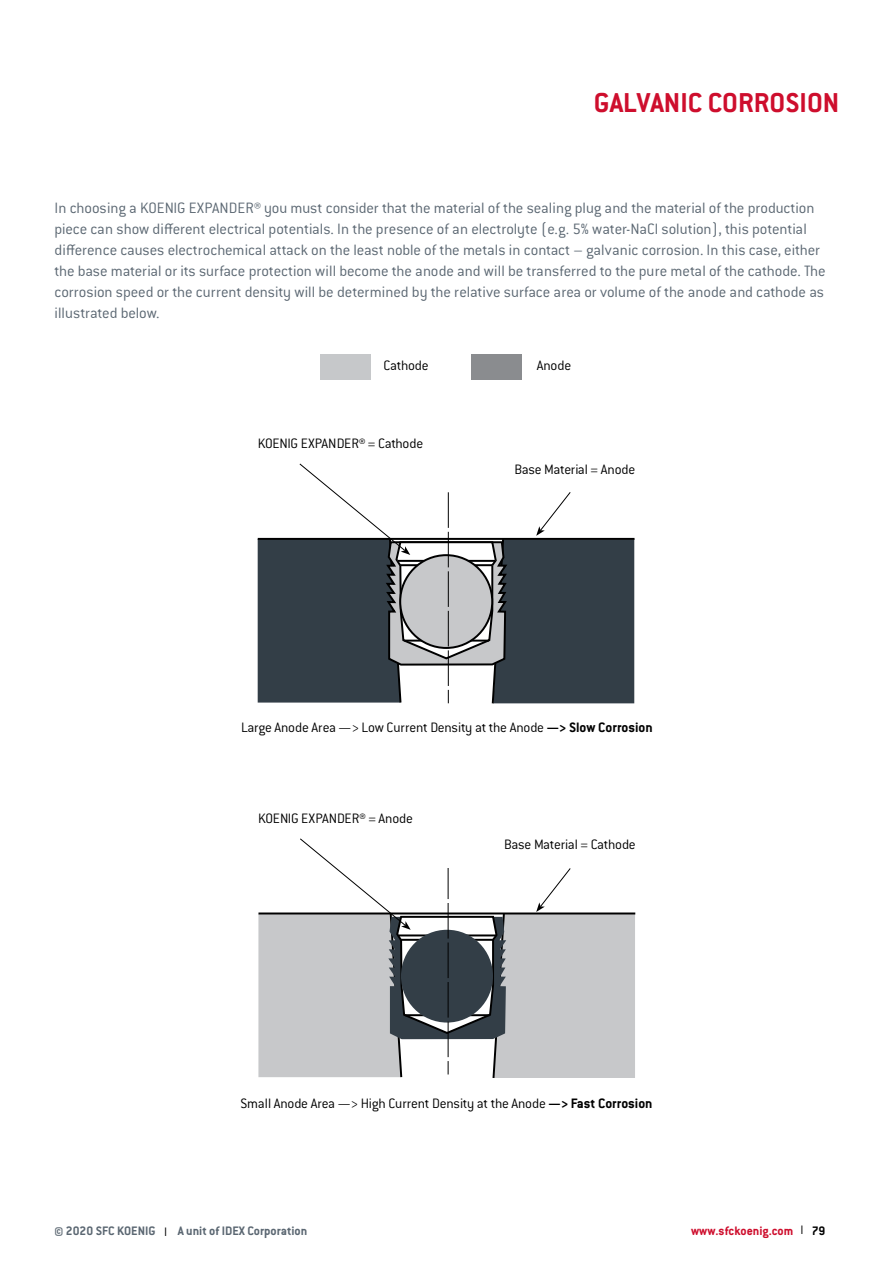
<style>
.page{position:relative;width:893px;height:1263px;background:#fff}
.page>*{position:absolute;margin:0;border:0;box-sizing:border-box;transform-origin:0 0}
.t1{font:700 30px "Conduit ITC Pro";color:#ce0e2d}
.t2{font:300 16.5px/21px "Conduit ITC Pro";letter-spacing:-.005em;color:#5b6772}
.t3{font:300 15px "Conduit ITC Pro";letter-spacing:-.015em;color:#000}
.t4{font:700 13.5px "Conduit ITC Pro";color:#5b6772}
.t5{font:700 13.5px "Conduit ITC Pro";color:#ce0e2d}
.s1{font-weight:700}
.s2{font-weight:300;color:#000}
.s3{color:#000}
</style>
<div class="page">
<div style="left:320px;top:354px;width:51px;height:25px;background:#c6c8ca"></div>
<div style="left:471px;top:354px;width:51px;height:25px;background:#8a8c8f"></div>
<svg style="left:258px;top:463px;width:377px;height:241px"></svg>
<svg style="left:258px;top:838px;width:377px;height:240px"></svg>
<h1 class="t1" style="left:594px;top:85px;width:247px">GALVANIC CORROSION</h1>
<p class="t2" style="left:54px;top:198px;width:773px">In choosing a KOENIG EXPANDER® you must consider that the material of the sealing plug and the material of the production piece can show different electrical potentials. In the presence of an electrolyte (e.g. 5% water-NaCl solution), this potential difference causes electrochemical attack on the least noble of the metals in contact – galvanic corrosion. In this case, either the base material or its surface protection will become the anode and will be transferred to the pure metal of the cathode. The corrosion speed or the current density will be determined by the relative surface area or volume of the anode and cathode as illustrated below.</p>
<p class="t3" style="left:384px;top:357px;width:47px">Cathode</p>
<p class="t3" style="left:537px;top:357px;width:36px">Anode</p>
<p class="t3" style="left:258px;top:435px;width:167px">KOENIG EXPANDER® = Cathode</p>
<p class="t3" style="left:514px;top:462px;width:122px">Base Material = Anode</p>
<p class="t3" style="left:241px;top:719px;width:413px">Large Anode Area —&gt; Low Current Density at the Anode <span class="s1">—&gt; Slow Corrosion</span></p>
<p class="t3" style="left:258px;top:810px;width:156px">KOENIG EXPANDER® = Anode</p>
<p class="t3" style="left:504px;top:836px;width:133px">Base Material = Cathode</p>
<p class="t3" style="left:240px;top:1095px;width:414px">Small Anode Area —&gt; High Current Density at the Anode <span class="s1">—&gt; Fast Corrosion</span></p>
<p class="t4" style="left:54px;top:1222px;width:255px">© 2020 SFC KOENIG <span class="s2">I</span> A unit of IDEX Corporation</p>
<p class="t5" style="left:691px;top:1223px;width:136px">www.sfckoenig.com <span class="s2">I</span> <span class="s3">79</span></p>
</div>
